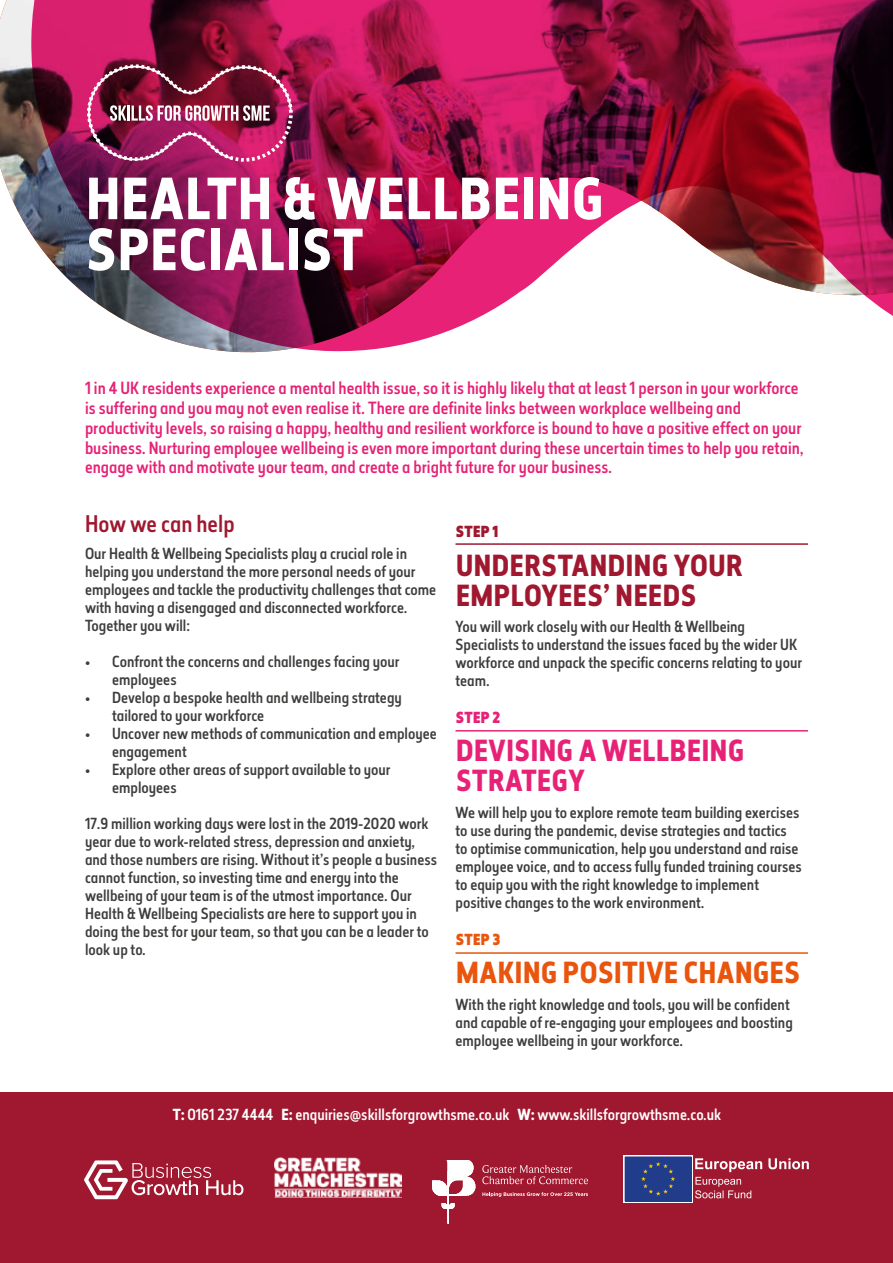
<style>
.page{position:relative;width:893px;height:1263px;background:#fff}
.page>*{position:absolute;margin:0;border:0;box-sizing:border-box;transform-origin:0 0}
.t1{font:700 55.5px/51px "Elysio";letter-spacing:.02em;color:#fff}
.t2{font:700 28.5px/30px "Elysio";letter-spacing:.02em;color:#a0182f}
.t3{font:700 28.5px/30px "Elysio";letter-spacing:.02em;color:#e72276}
.t4{font:700 28.5px "Elysio";letter-spacing:.02em;color:#e9550d}
.t5{font:500 22.5px "Elysio";color:#a0182f}
.t6{font:500 16.5px/19.8px "Elysio";color:#e72276}
.t7{font:500 15px/18px "Elysio";color:#3d3d3c}
.t8{font:500 15px "Elysio";color:#fff}
.t9{font:900 15px "Elysio";color:#a0182f}
.t10{font:900 15px "Elysio";color:#e72276}
.t11{font:900 15px "Elysio";color:#e9550d}
.s1{font-weight:700}
</style>
<div class="page">
<div style="left:0;top:1092px;width:893px;height:171px;background:#a0182f"></div>
<img style="left:0;top:0;width:893px;height:353px">
<hr style="left:455px;top:543px;width:353px;height:2px;background:#a0182f">
<hr style="left:455px;top:730px;width:353px;height:1px;background:#e72276">
<hr style="left:455px;top:952px;width:353px;height:2px;background:#e9550d">
<svg style="left:695px;top:1158px;width:114px;height:40px"></svg>
<div style="left:623px;top:1155px;width:70px;height:48px;background:linear-gradient(to right,#203c8a,#203c8a)"></div>
<div style="left:625px;top:1157px;width:66px;height:44px;background:#203c8a"></div>
<svg style="left:641px;top:1162px;width:34px;height:34px"></svg>
<img style="left:275px;top:1158px;width:126px;height:39px">
<svg style="left:433px;top:1160px;width:42px;height:64px"></svg>
<svg style="left:482px;top:1165px;width:106px;height:19px"></svg>
<svg style="left:482px;top:1192px;width:106px;height:5px"></svg>
<svg style="left:84px;top:1160px;width:159px;height:39px"></svg>
<svg style="left:85px;top:62px;width:210px;height:102px;background:#98305a"></svg>
<h1 class="t1" style="left:86px;top:174px;width:519px">HEALTH &amp; WELLBEING<br>SPECIALIST</h1>
<p class="t6" style="left:85px;top:378px;width:720px">1 in 4 UK residents experience a mental health issue, so it is highly likely that at least 1 person in your workforce is suffering and you may not even realise it. There are definite links between workplace wellbeing and productivity levels, so raising a happy, healthy and resilient workforce is bound to have a positive effect on your business. Nurturing employee wellbeing is even more important during these uncertain times to help you retain, engage with and motivate your team, and create a bright future for your business.</p>
<h3 class="t5" style="left:85px;top:509px;width:151px">How we can help</h3>
<p class="t7" style="left:85px;top:545px;width:353px">Our Health &amp; Wellbeing Specialists play a crucial role in helping you understand the more personal needs of your employees and tackle the productivity challenges that come with having a disengaged and disconnected workforce.<br>Together you will:</p>
<p class="t7" style="left:112px;top:653px;width:289px;text-indent:-27px">• Confront the concerns and challenges facing your employees</p>
<p class="t7" style="left:112px;top:689px;width:291px;text-indent:-27px">• Develop a bespoke health and wellbeing strategy tailored to your workforce</p>
<p class="t7" style="left:112px;top:725px;width:326px;text-indent:-27px">• Uncover new methods of communication and employee engagement</p>
<p class="t7" style="left:112px;top:761px;width:280px;text-indent:-27px">• Explore other areas of support available to your employees</p>
<p class="t7" style="left:85px;top:815px;width:354px">17.9 million working days were lost in the 2019-2020 work year due to work-related stress, depression and anxiety, and those numbers are rising. Without it’s people a business cannot function, so investing time and energy into the wellbeing of your team is of the utmost importance. Our Health &amp; Wellbeing Specialists are here to support you in doing the best for your team, so that you can be a leader to look up to.</p>
<p class="t9" style="left:456px;top:521px;width:44px">STEP 1</p>
<h2 class="t2" style="left:456px;top:551px;width:288px">UNDERSTANDING YOUR<br>EMPLOYEES’ NEEDS</h2>
<p class="t7" style="left:455px;top:618px;width:348px">You will work closely with our Health &amp; Wellbeing Specialists to understand the issues faced by the wider UK workforce and unpack the specific concerns relating to your team.</p>
<p class="t10" style="left:456px;top:706px;width:46px">STEP 2</p>
<h2 class="t3" style="left:456px;top:736px;width:290px">DEVISING A WELLBEING<br>STRATEGY</h2>
<p class="t7" style="left:455px;top:803px;width:348px">We will help you to explore remote team building exercises to use during the pandemic, devise strategies and tactics to optimise communication, help you understand and raise employee voice, and to access fully funded training courses to equip you with the right knowledge to implement positive changes to the work environment.</p>
<p class="t11" style="left:456px;top:928px;width:46px">STEP 3</p>
<h2 class="t4" style="left:456px;top:953px;width:345px">MAKING POSITIVE CHANGES</h2>
<p class="t7" style="left:455px;top:995px;width:339px">With the right knowledge and tools, you will be confident and capable of re-engaging your employees and boosting employee wellbeing in your workforce.</p>
<p class="t8" style="left:173px;top:1104px;width:550px"><span class="s1">T:</span> 0161 237 4444 <span class="s1">E:</span> enquiries@skillsforgrowthsme.co.uk <span class="s1">W:</span> www.skillsforgrowthsme.co.uk</p>
</div>
